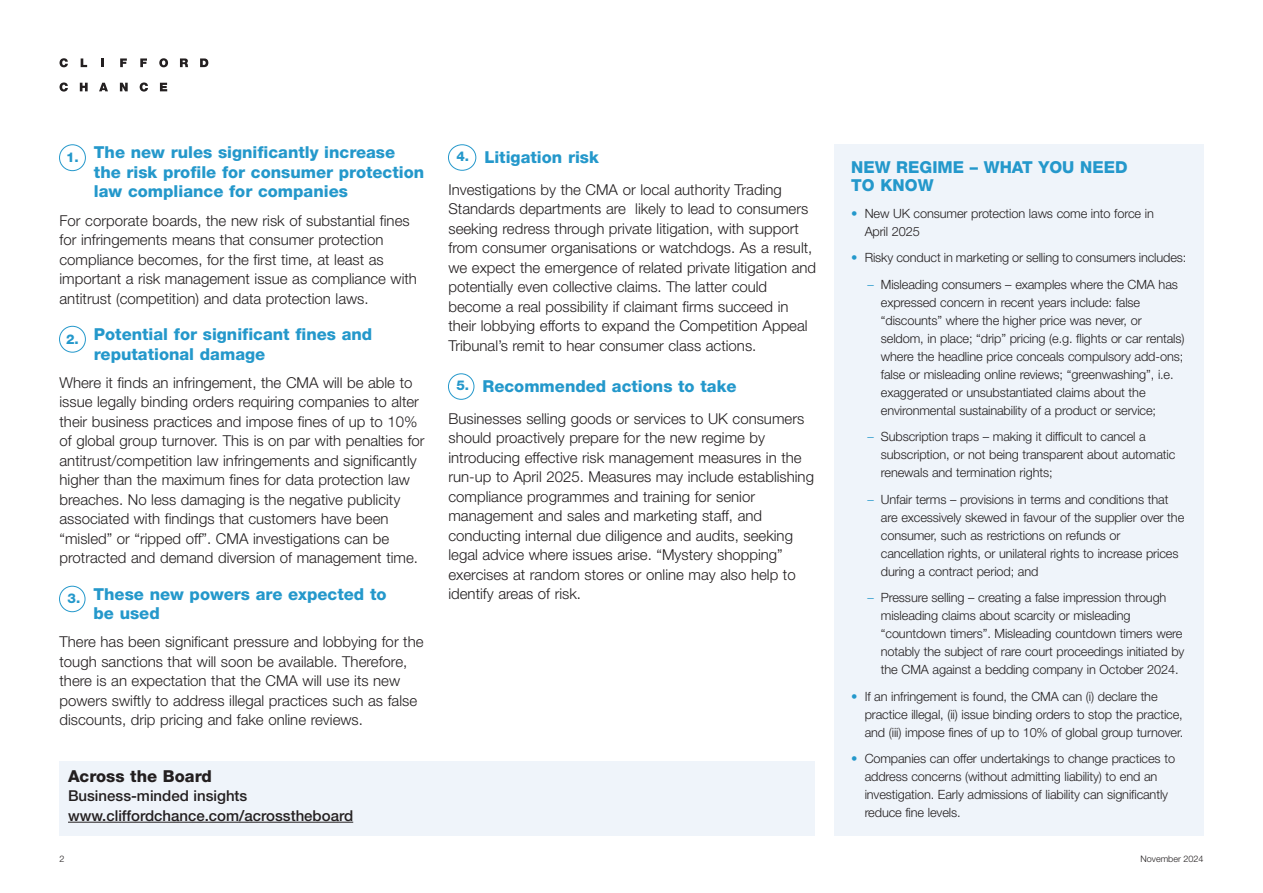
<style>
.page{position:relative;width:1263px;height:893px;background:#fff}
.page>*{position:absolute;margin:0;border:0;box-sizing:border-box;transform-origin:0 0}
._02__Heading_1{font:800 16.5px/19.5px "Helvetica Neue LT Std";color:#2498cb}
._02__Heading_1-2{font:800 16.5px "Helvetica Neue LT Std";color:#231f20}
.Body_text_4mm{font:300 15px/19.5px "Helvetica Neue LT Std";color:#231f20}
.Body_text_4mm-2{font:500 15px "Helvetica Neue LT Std";color:#231f20}
._03__Heading_2{font:800 13.5px "Helvetica Neue LT Std";color:#2498cb}
.t1{font:300 12.75px/18px "Helvetica Neue LT Std";letter-spacing:-.01em;color:#231f20}
.t2{font:300 9px "Helvetica Neue LT Std";color:#231f20}
.s1{color:#2498cb}
</style>
<div class="page">
<svg style="left:60px;top:58px;width:8px;height:9px"></svg>
<svg style="left:81px;top:58px;width:6px;height:9px"></svg>
<svg style="left:102px;top:58px;width:2px;height:9px"></svg>
<svg style="left:120px;top:58px;width:7px;height:9px"></svg>
<svg style="left:140px;top:58px;width:7px;height:9px"></svg>
<svg style="left:159px;top:58px;width:9px;height:9px"></svg>
<svg style="left:180px;top:58px;width:8px;height:9px"></svg>
<svg style="left:200px;top:58px;width:8px;height:9px"></svg>
<svg style="left:60px;top:82px;width:8px;height:10px"></svg>
<svg style="left:80px;top:83px;width:8px;height:8px"></svg>
<svg style="left:99px;top:83px;width:9px;height:8px"></svg>
<svg style="left:120px;top:83px;width:8px;height:8px"></svg>
<svg style="left:140px;top:82px;width:8px;height:10px"></svg>
<svg style="left:160px;top:83px;width:7px;height:8px"></svg>
<div style="left:59px;top:145px;width:27px;height:26px;border:1px solid #2498cb;border-radius:50%"></div>
<div style="left:59px;top:326px;width:27px;height:26px;border:1px solid #2498cb;border-radius:50%"></div>
<div style="left:59px;top:586px;width:26px;height:26px;border:1px solid #2498cb;border-radius:50%"></div>
<div style="left:448px;top:145px;width:28px;height:25px;border:1px solid #2498cb;border-radius:50%"></div>
<div style="left:448px;top:374px;width:26px;height:25px;border:1px solid #2498cb;border-radius:50%"></div>
<div style="left:60px;top:761px;width:755px;height:75px;background:#eff4fa"></div>
<hr style="left:68px;top:822px;width:285px;height:1px;background:#231f20">
<div style="left:834px;top:145px;width:369px;height:691px;background:#eff4fa"></div>
<p class="_03__Heading_2" style="left:66px;top:149px;width:14px">1.</p>
<p class="_02__Heading_1" style="left:94px;top:143px;width:332px">The new rules significantly increase the risk profile for consumer protection law compliance for companies</p>
<p class="Body_text_4mm" style="left:60px;top:210px;width:359px">For corporate boards, the new risk of substantial fines for infringements means that consumer protection compliance becomes, for the first time, at least as important a risk management issue as compliance with antitrust (competition) and data protection laws.</p>
<p class="_03__Heading_2" style="left:66px;top:331px;width:14px">2.</p>
<p class="_02__Heading_1" style="left:94px;top:324px;width:280px">Potential for significant fines and reputational damage</p>
<p class="Body_text_4mm" style="left:60px;top:372px;width:367px">Where it finds an infringement, the CMA will be able to issue legally binding orders requiring companies to alter their business practices and impose fines of up to 10% of global group turnover. This is on par with penalties for antitrust/competition law infringements and significantly higher than the maximum fines for data protection law breaches. No less damaging is the negative publicity associated with findings that customers have been “misled” or “ripped off”. CMA investigations can be protracted and demand diversion of management time.</p>
<p class="_03__Heading_2" style="left:67px;top:590px;width:14px">3.</p>
<p class="_02__Heading_1" style="left:94px;top:584px;width:294px">These new powers are expected to be used</p>
<p class="Body_text_4mm" style="left:60px;top:632px;width:366px">There has been significant pressure and lobbying for the tough sanctions that will soon be available. Therefore, there is an expectation that the CMA will use its new powers swiftly to address illegal practices such as false discounts, drip pricing and fake online reviews.</p>
<p class="_02__Heading_1-2" style="left:68px;top:766px;width:145px">Across the Board</p>
<p class="Body_text_4mm-2" style="left:68px;top:787px;width:181px">Business-minded insights</p>
<p class="Body_text_4mm-2" style="left:68px;top:806px;width:287px">www.cliffordchance.com/acrosstheboard</p>
<p class="_03__Heading_2" style="left:456px;top:149px;width:14px">4.</p>
<p class="_02__Heading_1" style="left:484px;top:147px;width:116px">Litigation risk</p>
<p class="Body_text_4mm" style="left:448px;top:179px;width:369px">Investigations by the CMA or local authority Trading Standards departments are likely to lead to consumers seeking redress through private litigation, with support from consumer organisations or watchdogs. As a result, we expect the emergence of related private litigation and potentially even collective claims. The latter could become a real possibility if claimant firms succeed in their lobbying efforts to expand the Competition Appeal Tribunal’s remit to hear consumer class actions.</p>
<p class="_03__Heading_2" style="left:456px;top:378px;width:14px">5.</p>
<p class="_02__Heading_1" style="left:482px;top:376px;width:256px">Recommended actions to take</p>
<p class="Body_text_4mm" style="left:448px;top:408px;width:367px">Businesses selling goods or services to UK consumers should proactively prepare for the new regime by introducing effective risk management measures in the run-up to April 2025. Measures may include establishing compliance programmes and training for senior management and sales and marketing staff, and conducting internal due diligence and audits, seeking legal advice where issues arise. “Mystery shopping” exercises at random stores or online may also help to identify areas of risk.</p>
<p class="_02__Heading_1" style="left:851px;top:158px;width:278px;line-height:18px">NEW REGIME – WHAT YOU NEED<br>TO KNOW</p>
<p class="t1" style="left:865px;top:204px;width:291px;text-indent:-14px"><span class="s1">•</span> New UK consumer protection laws come into force in<br>April 2025</p>
<p class="t1" style="left:851px;top:249px;width:337px"><span class="s1">•</span> Risky conduct in marketing or selling to consumers includes:</p>
<p class="t1" style="left:881px;top:275px;width:305px;text-indent:-14px"><span class="s1">–</span> Misleading consumers – examples where the CMA has expressed concern in recent years include: false “discounts” where the higher price was never, or seldom, in place; “drip” pricing (e.g. flights or car rentals) where the headline price conceals compulsory add-ons; false or misleading online reviews; “greenwashing”, i.e. exaggerated or unsubstantiated claims about the environmental sustainability of a product or service;</p>
<p class="t1" style="left:881px;top:428px;width:296px;text-indent:-14px"><span class="s1">–</span> Subscription traps – making it difficult to cancel a subscription, or not being transparent about automatic renewals and termination rights;</p>
<p class="t1" style="left:881px;top:490px;width:305px;text-indent:-14px"><span class="s1">–</span> Unfair terms – provisions in terms and conditions that are excessively skewed in favour of the supplier over the consumer, such as restrictions on refunds or cancellation rights, or unilateral rights to increase prices during a contract period; and</p>
<p class="t1" style="left:881px;top:589px;width:305px;text-indent:-14px"><span class="s1">–</span> Pressure selling – creating a false impression through misleading claims about scarcity or misleading “countdown timers”. Misleading countdown timers were notably the subject of rare court proceedings initiated by the CMA against a bedding company in October 2024.</p>
<p class="t1" style="left:865px;top:687px;width:320px;text-indent:-14px"><span class="s1">•</span> If an infringement is found, the CMA can (i) declare the practice illegal, (ii) issue binding orders to stop the practice, and (iii) impose fines of up to 10% of global group turnover.</p>
<p class="t1" style="left:865px;top:750px;width:312px;text-indent:-14px"><span class="s1">•</span> Companies can offer undertakings to change practices to address concerns (without admitting liability) to end an investigation. Early admissions of liability can significantly reduce fine levels.</p>
<p class="t2" style="left:60px;top:853px;width:7px">2</p>
<p class="t2" style="left:1140px;top:853px;width:64px">November 2024</p>
</div>
